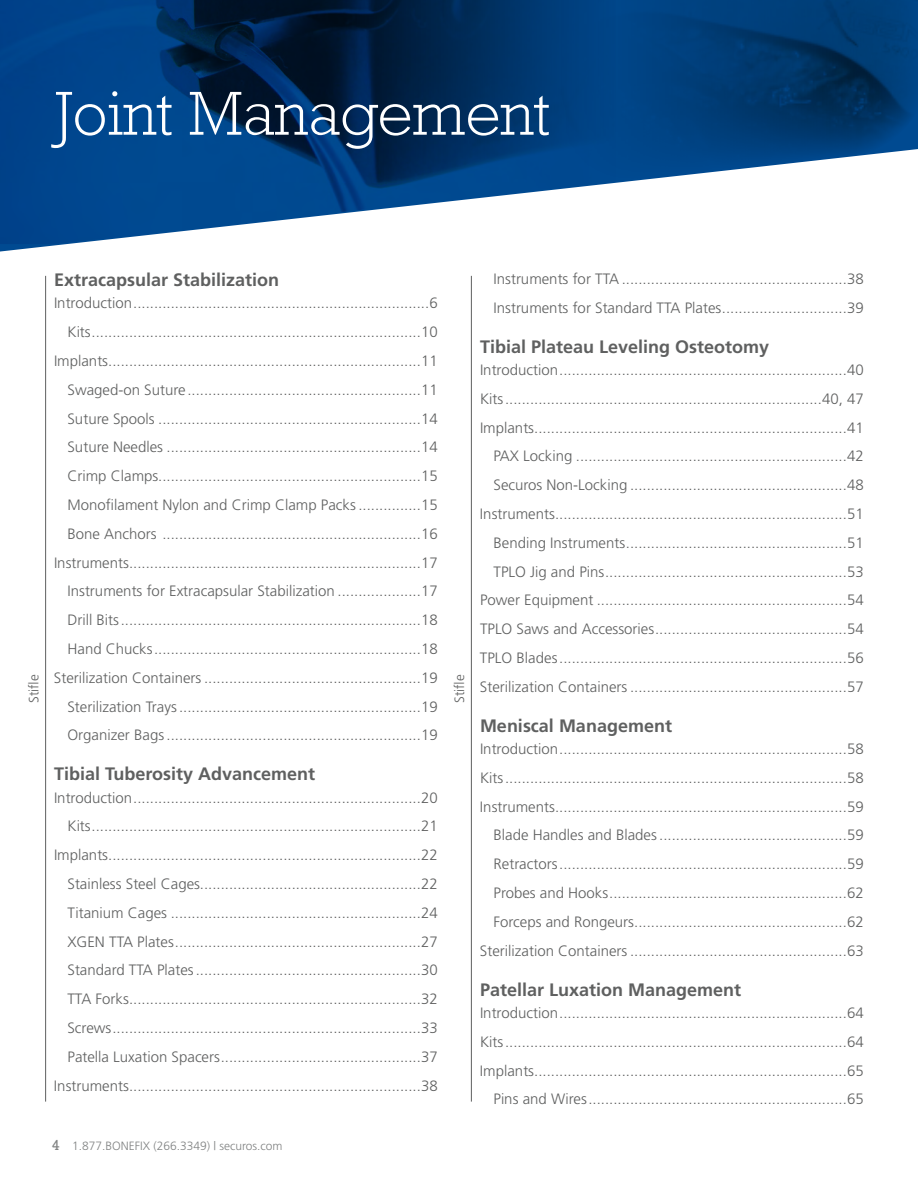
<style>
.page{position:relative;width:918px;height:1188px;background:#fff}
.page>*{position:absolute;margin:0;border:0;box-sizing:border-box;transform-origin:0 0}
.t1{font:300 63px "Rockwell";color:#fff}
.t2{font:700 18px "Frutiger";color:#5f6060}
.t3{font:300 15px/28.8px "Frutiger";color:#5f6060;text-align:right}
.t4{font:300 13.5px "Frutiger";color:#5f6060}
.t5{font:300 12px "Frutiger";color:#818383}
.s1{font-family:"Rockwell";font-weight:400;font-size:15px}
</style>
<div class="page">
<hr style="left:45px;top:276px;width:1px;height:826px;background:#5f6060">
<hr style="left:471px;top:276px;width:1px;height:826px;background:#5f6060">
<img style="left:0;top:0;width:578px;height:244px">
<img style="left:534px;top:0;width:384px;height:187px">
<h1 class="t1" style="left:56px;top:67px;width:496px">Joint Management</h1>
<p class="t2" style="left:54px;top:269px;width:227px">Extracapsular Stabilization</p>
<p class="t3" style="left:54px;top:289px;width:386px">Introduction.......................................................................6<br>Kits...............................................................................10<br>Implants...........................................................................11<br>Swaged-on Suture........................................................11<br>Suture Spools ...............................................................14<br>Suture Needles .............................................................14<br>Crimp Clamps...............................................................15<br>Monofilament Nylon and Crimp Clamp Packs ...............15<br>Bone Anchors ..............................................................16<br>Instruments......................................................................17<br>Instruments for Extracapsular Stabilization ....................17<br>Drill Bits........................................................................18<br>Hand Chucks................................................................18<br>Sterilization Containers ....................................................19<br>Sterilization Trays..........................................................19<br>Organizer Bags .............................................................19</p>
<p class="t2" style="left:54px;top:764px;width:263px">Tibial Tuberosity Advancement</p>
<p class="t3" style="left:54px;top:783px;width:386px">Introduction.....................................................................20<br>Kits...............................................................................21<br>Implants...........................................................................22<br>Stainless Steel Cages.....................................................22<br>Titanium Cages ............................................................24<br>XGEN TTA Plates...........................................................27<br>Standard TTA Plates......................................................30<br>TTA Forks......................................................................32<br>Screws..........................................................................33<br>Patella Luxation Spacers................................................37<br>Instruments......................................................................38</p>
<p class="t4" style="left:26px;top:703px;width:30px;rotate:-90deg">Stifle</p>
<p class="t4" style="left:452px;top:703px;width:30px;rotate:-90deg">Stifle</p>
<p class="t5" style="left:52px;top:1139px;width:232px"><span class="s1">4</span> 1.877.BONEFIX (266.3349) | securos.com</p>
<p class="t3" style="left:494px;top:264px;width:372px;text-align:left">Instruments for TTA ......................................................38<br>Instruments for Standard TTA Plates..............................39</p>
<p class="t2" style="left:480px;top:336px;width:291px">Tibial Plateau Leveling Osteotomy</p>
<p class="t3" style="left:480px;top:355px;width:386px">Introduction.....................................................................40<br>Kits............................................................................40, 47<br>Implants...........................................................................41<br>PAX Locking .................................................................42<br>Securos Non-Locking ....................................................48<br>Instruments......................................................................51<br>Bending Instruments.....................................................51<br>TPLO Jig and Pins..........................................................53<br>Power Equipment ............................................................54<br>TPLO Saws and Accessories..............................................54<br>TPLO Blades.....................................................................56<br>Sterilization Containers ....................................................57</p>
<p class="t2" style="left:480px;top:715px;width:194px">Meniscal Management</p>
<p class="t3" style="left:480px;top:734px;width:386px">Introduction.....................................................................58<br>Kits..................................................................................58<br>Instruments......................................................................59<br>Blade Handles and Blades .............................................59<br>Retractors.....................................................................59<br>Probes and Hooks.........................................................62<br>Forceps and Rongeurs...................................................62<br>Sterilization Containers ....................................................63</p>
<p class="t2" style="left:480px;top:979px;width:263px">Patellar Luxation Management</p>
<p class="t3" style="left:480px;top:998px;width:386px">Introduction.....................................................................64<br>Kits..................................................................................64<br>Implants...........................................................................65<br>Pins and Wires..............................................................65</p>
</div>
